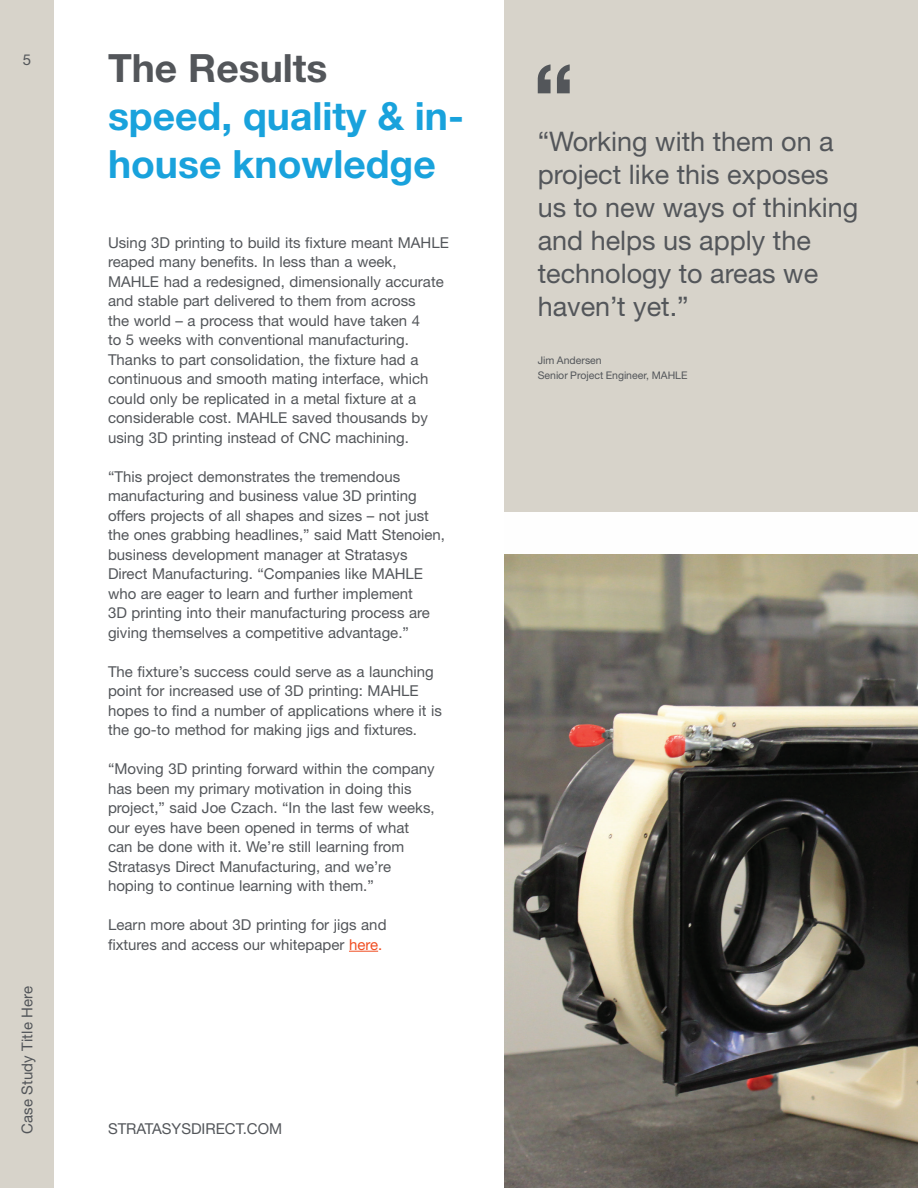
<style>
.page{position:relative;width:918px;height:1188px;background:#fff}
.page>*{position:absolute;margin:0;border:0;box-sizing:border-box;transform-origin:0 0}
.t1{font:700 39px/48px "Helvetica Neue LT Std";color:#19a2dc}
.t2{font:700 39px "Helvetica Neue LT Std";color:#53565a}
.t3{font:27px/33px "Helvetica Neue LT Std";color:#53565a}
.t4{font:15px/19.5px "Helvetica Neue LT Std";color:#53565a}
.t5{font:10.5px/15px "Helvetica Neue LT Std";letter-spacing:-.005em;color:#53565a}
.s1{color:#f04e22}
</style>
<div class="page">
<div style="left:0;top:0;width:54px;height:1188px;background:#d7d3ca"></div>
<div style="left:504px;top:0;width:414px;height:512px;background:#d7d3ca"></div>
<svg style="left:538px;top:64px;width:32px;height:29px"></svg>
<svg style="left:349px;top:951px;width:29px;height:1px"></svg>
<img style="left:504px;top:554px;width:414px;height:634px">
<p class="t4" style="left:23px;top:49px;width:10px">5</p>
<p class="t4" style="left:17px;top:1134px;width:150px;rotate:-90deg">Case Study Title Here</p>
<h1 class="t2" style="left:108px;top:44px;width:221px">The Results</h1>
<h1 class="t1" style="left:108px;top:91px;width:357px">speed, quality &amp; in&shy;house knowledge</h1>
<p class="t4" style="left:108px;top:232px;width:342px">Using 3D printing to build its fixture meant MAHLE reaped many benefits. In less than a week, MAHLE had a redesigned, dimensionally accurate and stable part delivered to them from across<br>the world – a process that would have taken 4<br>to 5 weeks with conventional manufacturing.<br>Thanks to part consolidation, the fixture had a continuous and smooth mating interface, which could only be replicated in a metal fixture at a considerable cost. MAHLE saved thousands by using 3D printing instead of CNC machining.</p>
<p class="t4" style="left:108px;top:466px;width:339px">“This project demonstrates the tremendous manufacturing and business value 3D printing offers projects of all shapes and sizes – not just the ones grabbing headlines,” said Matt Stenoien, business development manager at Stratasys Direct Manufacturing. “Companies like MAHLE who are eager to learn and further implement<br>3D printing into their manufacturing process are giving themselves a competitive advantage.”</p>
<p class="t4" style="left:108px;top:661px;width:336px">The fixture’s success could serve as a launching point for increased use of 3D printing: MAHLE hopes to find a number of applications where it is the go-to method for making jigs and fixtures.</p>
<p class="t4" style="left:108px;top:759px;width:328px">“Moving 3D printing forward within the company has been my primary motivation in doing this project,” said Joe Czach. “In the last few weeks, our eyes have been opened in terms of what can be done with it. We’re still learning from Stratasys Direct Manufacturing, and we’re hoping to continue learning with them.”</p>
<p class="t4" style="left:108px;top:915px;width:280px">Learn more about 3D printing for jigs and fixtures and access our whitepaper <span class="s1">here.</span></p>
<p class="t4" style="left:108px;top:1119px;width:176px">STRATASYSDIRECT.COM</p>
<h2 class="t3" style="left:538px;top:125px;width:322px">“Working with them on a project like this exposes us to new ways of thinking and helps us apply the technology to areas we haven’t yet.”</h2>
<p class="t5" style="left:538px;top:353px;width:151px">Jim Andersen<br>Senior Project Engineer, MAHLE</p>
</div>
